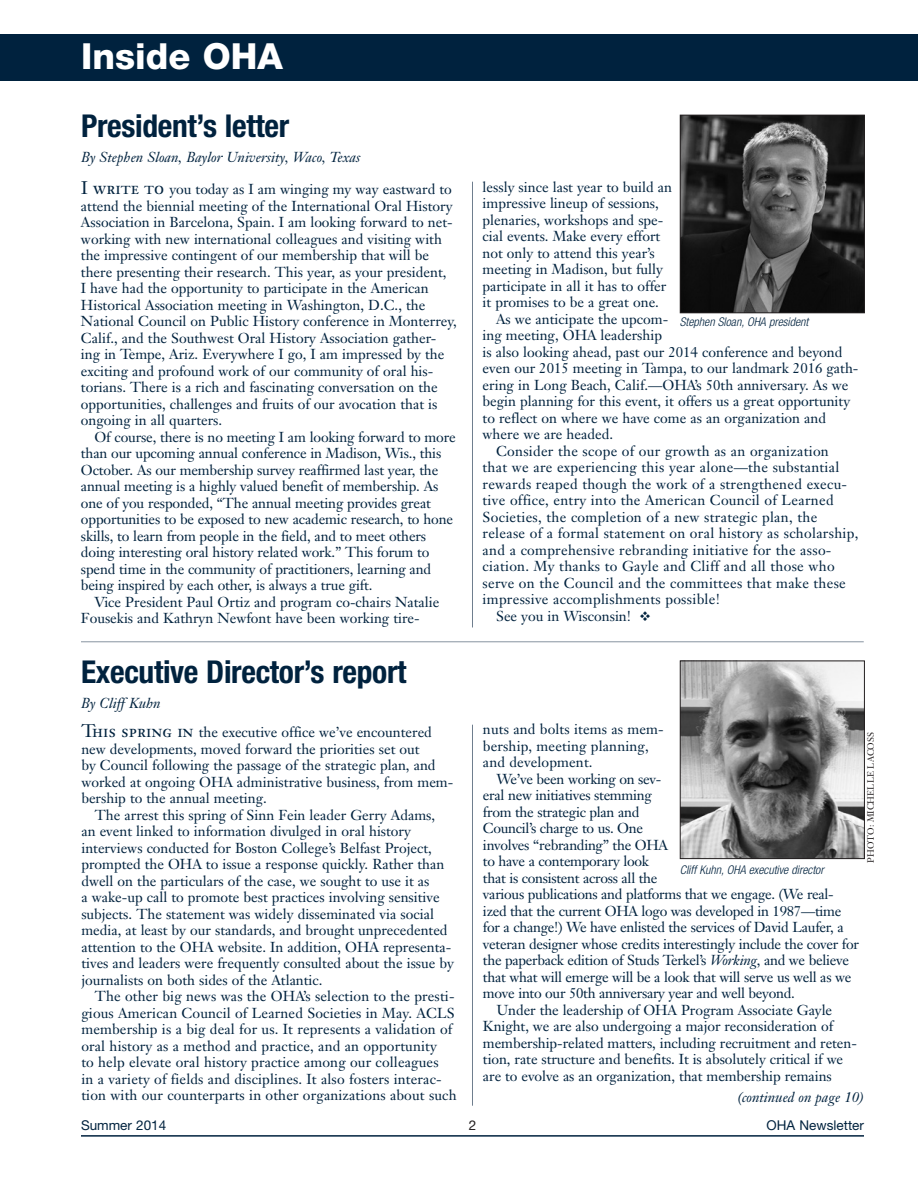
<style>
.page{position:relative;width:918px;height:1188px;background:#fff}
.page>*{position:absolute;margin:0;border:0;box-sizing:border-box;transform-origin:0 0}
.t1{font:800 36px "Helvetica Neue LT Std";color:#fff}
.t2{font:700 condensed 31.5px "Helvetica Neue LT Std";letter-spacing:-.01em;color:#00223e}
.t3{font:14.25px/16.5px "Janson Text";color:#00223e}
.t4{font:14.25px "Janson Text";letter-spacing:-.02em;color:#00223e}
.t5{font:14.25px "Janson Text";letter-spacing:.02em;color:#00223e}
.t6{font:italic 14.25px "Janson Text";color:#00223e}
.t7{font:13.5px "Helvetica Neue LT Std";color:#00223e}
.t8{font:13.5px "Helvetica Neue LT Std";color:#231f20}
.t9{font:italic 300 condensed 12px "Helvetica Neue LT Std";color:#00223e}
.t10{font:9px "Janson Text";color:#231f20}
.s1{font-family:"Janson Text Roman SC";font-size:18px}
.s2{font-style:italic}
</style>
<div class="page">
<div style="left:0;top:35px;width:918px;height:46px;background:#00223e"></div>
<hr style="left:81px;top:1135px;width:783px;height:2px;background:#00223e">
<hr style="left:472px;top:725px;width:1px;height:381px;background:#6f7e8e">
<img style="left:682px;top:117px;width:181px;height:194px">
<div style="left:680px;top:115px;width:185px;height:198px;border:1px solid #231f20"></div>
<img style="left:682px;top:663px;width:181px;height:194px">
<div style="left:680px;top:661px;width:185px;height:198px;border:1px solid #231f20"></div>
<hr style="left:81px;top:642px;width:783px;height:1px;background:#8794a1">
<hr style="left:472px;top:182px;width:1px;height:445px;background:#6f7e8e">
<h1 class="t1" style="left:81px;top:35px;width:203px">Inside OHA</h1>
<h2 class="t2" style="left:81px;top:107px;width:210px">President’s letter</h2>
<p class="t6" style="left:81px;top:148px;width:281px">By Stephen Sloan, Baylor University, Waco, Texas</p>
<p class="t3" style="left:81px;top:181px;width:377px"><span class="s1">I write to</span> you today as I am winging my way eastward to attend the biennial meeting of the International Oral History Association in Barcelona, Spain. I am looking forward to net&shy;working with new international colleagues and visiting with the impressive contingent of our membership that will be there presenting their research. This year, as your president,<br>I have had the opportunity to participate in the American Historical Association meeting in Washington, D.C., the National Council on Public History conference in Monterrey, Calif., and the Southwest Oral History Association gather&shy;ing in Tempe, Ariz. Everywhere I go, I am impressed by the exciting and profound work of our community of oral his&shy;torians. There is a rich and fascinating conversation on the opportunities, challenges and fruits of our avocation that is ongoing in all quarters.</p>
<p class="t3" style="left:81px;top:429px;width:376px;text-indent:13px">Of course, there is no meeting I am looking forward to more than our upcoming annual conference in Madison, Wis., this October. As our membership survey reaffirmed last year, the annual meeting is a highly valued benefit of membership. As one of you responded, “The annual meeting provides great opportunities to be exposed to new academic research, to hone skills, to learn from people in the field, and to meet others doing interesting oral history related work.” This forum to spend time in the community of practitioners, learning and being inspired by each other, is always a true gift.</p>
<p class="t3" style="left:81px;top:594px;width:360px;text-indent:13px">Vice President Paul Ortiz and program co-chairs Natalie<br>Fousekis and Kathryn Newfont have been working tire-</p>
<h2 class="t2" style="left:81px;top:653px;width:327px">Executive Director’s report</h2>
<p class="t3" style="left:81px;top:688px;width:352px;line-height:29.1px"><span class="s2">By Cliff Kuhn<br></span><span class="s1">This spring in</span> the executive office we’ve encountered</p>
<p class="t3" style="left:81px;top:740px;width:373px">new developments, moved forward the priorities set out<br>by Council following the passage of the strategic plan, and worked at ongoing OHA administrative business, from mem&shy;bership to the annual meeting.</p>
<p class="t3" style="left:81px;top:806px;width:374px;text-indent:13px">The arrest this spring of Sinn Fein leader Gerry Adams,<br>an event linked to information divulged in oral history interviews conducted for Boston College’s Belfast Project, prompted the OHA to issue a response quickly. Rather than dwell on the particulars of the case, we sought to use it as<br>a wake-up call to promote best practices involving sensitive subjects. The statement was widely disseminated via social media, at least by our standards, and brought unprecedented attention to the OHA website. In addition, OHA representa&shy;tives and leaders were frequently consulted about the issue by journalists on both sides of the Atlantic.</p>
<p class="t3" style="left:81px;top:988px;width:377px;text-indent:13px">The other big news was the OHA’s selection to the presti&shy;gious American Council of Learned Societies in May. ACLS membership is a big deal for us. It represents a validation of oral history as a method and practice, and an opportunity<br>to help elevate oral history practice among our colleagues<br>in a variety of fields and disciplines. It also fosters interac&shy;tion with our counterparts in other organizations about such</p>
<p class="t3" style="left:483px;top:178px;width:191px">lessly since last year to build an</p>
<p class="t3" style="left:483px;top:195px;width:178px">impressive lineup of sessions,</p>
<p class="t3" style="left:483px;top:211px;width:182px">plenaries, workshops and spe-</p>
<p class="t3" style="left:483px;top:228px;width:179px">cial events. Make every effort</p>
<p class="t3" style="left:483px;top:244px;width:174px">not only to attend this year’s</p>
<p class="t3" style="left:483px;top:261px;width:182px">meeting in Madison, but fully</p>
<p class="t3" style="left:483px;top:277px;width:189px">participate in all it has to offer―</p>
<p class="t3" style="left:483px;top:294px;width:178px">it promises to be a great one.</p>
<p class="t3" style="left:496px;top:310px;width:174px">As we anticipate the upcom-</p>
<p class="t3" style="left:483px;top:327px;width:181px">ing meeting, OHA leadership</p>
<p class="t3" style="left:483px;top:343px;width:361px">is also looking ahead, past our 2014 conference and beyond</p>
<p class="t3" style="left:483px;top:360px;width:377px">even our 2015 meeting in Tampa, to our landmark 2016 gath-</p>
<p class="t3" style="left:483px;top:376px;width:367px">ering in Long Beach, Calif.—OHA’s 50th anniversary. As we</p>
<p class="t3" style="left:483px;top:393px;width:369px">begin planning for this event, it offers us a great opportunity</p>
<p class="t3" style="left:483px;top:409px;width:345px">to reflect on where we have come as an organization and</p>
<p class="t3" style="left:483px;top:426px;width:132px">where we are headed.</p>
<p class="t5" style="left:496px;top:442px;width:334px">Consider the scope of our growth as an organization</p>
<p class="t5" style="left:483px;top:458px;width:358px">that we are experiencing this year alone—the substantial</p>
<p class="t5" style="left:483px;top:475px;width:366px">rewards reaped though the work of a strengthened execu-</p>
<p class="t5" style="left:483px;top:491px;width:353px">tive office, entry into the American Council of Learned</p>
<p class="t5" style="left:483px;top:508px;width:336px">Societies, the completion of a new strategic plan, the</p>
<p class="t5" style="left:483px;top:524px;width:377px">release of a formal statement on oral history as scholarship,</p>
<p class="t5" style="left:483px;top:541px;width:350px">and a comprehensive rebranding initiative for the asso-</p>
<p class="t5" style="left:483px;top:557px;width:354px">ciation. My thanks to Gayle and Cliff and all those who</p>
<p class="t5" style="left:483px;top:574px;width:365px">serve on the Council and the committees that make these</p>
<p class="t5" style="left:483px;top:590px;width:239px">impressive accomplishments possible!</p>
<p class="t3" style="left:496px;top:607px;width:157px">See you in Wisconsin! ❖</p>
<p class="t9" style="left:680px;top:315px;width:130px">Stephen Sloan, OHA president</p>
<p class="t3" style="left:483px;top:721px;width:182px">nuts and bolts items as mem&shy;bership, meeting planning, and development.</p>
<p class="t4" style="left:496px;top:770px;width:166px">We’ve been working on sev-</p>
<p class="t4" style="left:483px;top:786px;width:170px">eral new initiatives stemming</p>
<p class="t4" style="left:483px;top:803px;width:158px">from the strategic plan and</p>
<p class="t4" style="left:483px;top:819px;width:162px">Council’s charge to us. One</p>
<p class="t4" style="left:483px;top:836px;width:186px">involves “rebranding” the OHA</p>
<p class="t4" style="left:483px;top:852px;width:168px">to have a contemporary look</p>
<p class="t4" style="left:483px;top:869px;width:176px">that is consistent across all the</p>
<p class="t4" style="left:483px;top:885px;width:352px">various publications and platforms that we engage. (We real-</p>
<p class="t4" style="left:483px;top:902px;width:360px">ized that the current OHA logo was developed in 1987—time</p>
<p class="t4" style="left:483px;top:918px;width:362px">for a change!) We have enlisted the services of David Laufer, a</p>
<p class="t4" style="left:483px;top:935px;width:377px">veteran designer whose credits interestingly include the cover for</p>
<p class="t4" style="left:483px;top:951px;width:368px">the paperback edition of Studs Terkel’s <span class="s2">Working</span>, and we believe</p>
<p class="t4" style="left:483px;top:968px;width:370px">that what will emerge will be a look that will serve us well as we</p>
<p class="t4" style="left:483px;top:984px;width:313px">move into our 50th anniversary year and well beyond.</p>
<p class="t3" style="left:496px;top:1002px;width:337px">Under the leadership of OHA Program Associate Gayle</p>
<p class="t3" style="left:483px;top:1018px;width:352px">Knight, we are also undergoing a major reconsideration of</p>
<p class="t3" style="left:483px;top:1035px;width:375px">membership-related matters, including recruitment and reten-</p>
<p class="t3" style="left:483px;top:1051px;width:362px">tion, rate structure and benefits. It is absolutely critical if we</p>
<p class="t3" style="left:483px;top:1068px;width:350px">are to evolve as an organization, that membership remains</p>
<p class="t9" style="left:680px;top:863px;width:145px">Cliff Kuhn, OHA executive director</p>
<p class="t10" style="left:865px;top:863px;width:132px;rotate:-90deg">Photo: Michelle Lacoss</p>
<p class="t6" style="left:737px;top:1088px;width:128px">(continued on page 10)</p>
<p class="t7" style="left:81px;top:1117px;width:87px">Summer 2014</p>
<p class="t8" style="left:469px;top:1117px;width:9px">2</p>
<p class="t7" style="left:767px;top:1117px;width:99px">OHA Newsletter</p>
</div>
